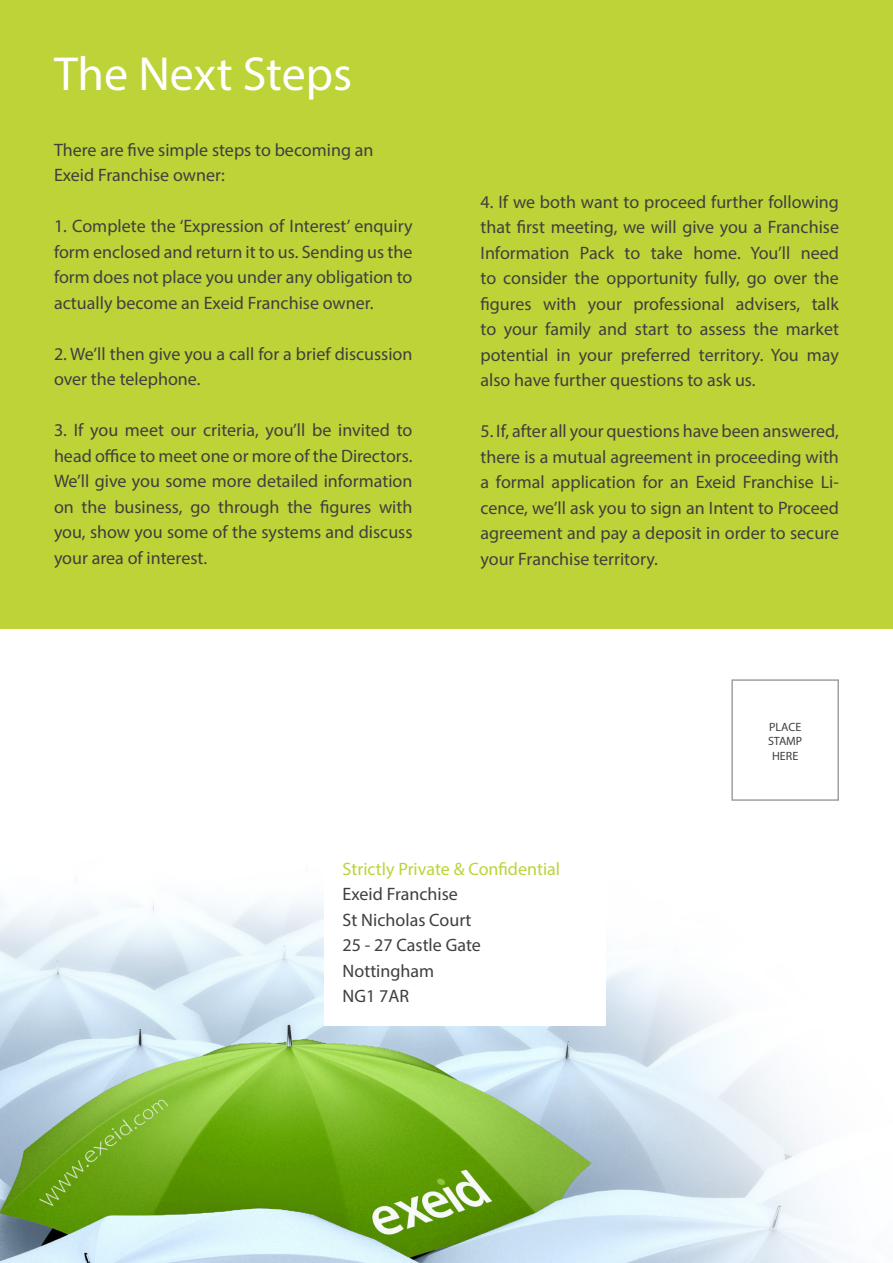
<style>
.page{position:relative;width:893px;height:1263px;background:#fff}
.page>*{position:absolute;margin:0;border:0;box-sizing:border-box;transform-origin:0 0}
.t1{font:48px "Myriad Pro";color:#fff}
.t2{font:18px/25.5px "Myriad Pro";color:#403f3e;text-align:justify}
.t3{font:18px "Myriad Pro";color:#bdd338}
.t4{font:12px "Myriad Pro";color:#403f3e}
</style>
<div class="page">
<img style="left:0;top:898px;width:848px;height:365px">
<div style="left:324px;top:847px;width:281px;height:178px;background:#fff"></div>
<div style="left:0;top:0;width:893px;height:629px;background:#bdd338"></div>
<p class="t1" style="left:54px;top:44px;width:300px">The Next Steps</p>
<p class="t2" style="left:54px;top:137px;width:321px">There are five simple steps to becoming an<br>Exeid Franchise owner:</p>
<p class="t2" style="left:54px;top:213px;width:360px">1. Complete the ‘Expression of Interest’ enquiry form enclosed and return it to us. Sending us the form does not place you under any obligation to actually become an Exeid Franchise owner.</p>
<p class="t2" style="left:54px;top:341px;width:360px">2. We’ll then give you a call for a brief discussion over the telephone.</p>
<p class="t2" style="left:54px;top:417px;width:360px">3. If you meet our criteria, you’ll be invited to head office to meet one or more of the Directors.<br>We’ll give you some more detailed information on the business, go through the figures with you, show you some of the systems and discuss your area of interest.</p>
<p class="t2" style="left:480px;top:189px;width:360px">4. If we both want to proceed further following that first meeting, we will give you a Franchise Information Pack to take home. You’ll need to consider the opportunity fully, go over the figures with your professional advisers, talk to your family and start to assess the market potential in your preferred territory. You may also have further questions to ask us.</p>
<p class="t2" style="left:480px;top:418px;width:360px">5. If, after all your questions have been answered, there is a mutual agreement in proceeding with a formal application for an Exeid Franchise Li&shy;cence, we’ll ask you to sign an Intent to Proceed agreement and pay a deposit in order to secure your Franchise territory.</p>
<p class="t4" style="left:769px;top:719px;width:34px">PLACE</p>
<p class="t4" style="left:768px;top:734px;width:36px">STAMP</p>
<p class="t4" style="left:772px;top:748px;width:28px">HERE</p>
<p class="t3" style="left:343px;top:857px;width:219px">Strictly Private &amp; Confidential</p>
<p class="t2" style="left:343px;top:881px;width:117px">Exeid Franchise</p>
<p class="t2" style="left:343px;top:906px;width:130px">St Nicholas Court</p>
<p class="t2" style="left:343px;top:932px;width:140px">25 - 27 Castle Gate</p>
<p class="t2" style="left:343px;top:957px;width:93px">Nottingham</p>
<p class="t2" style="left:343px;top:983px;width:68px">NG1 7AR</p>
</div>
